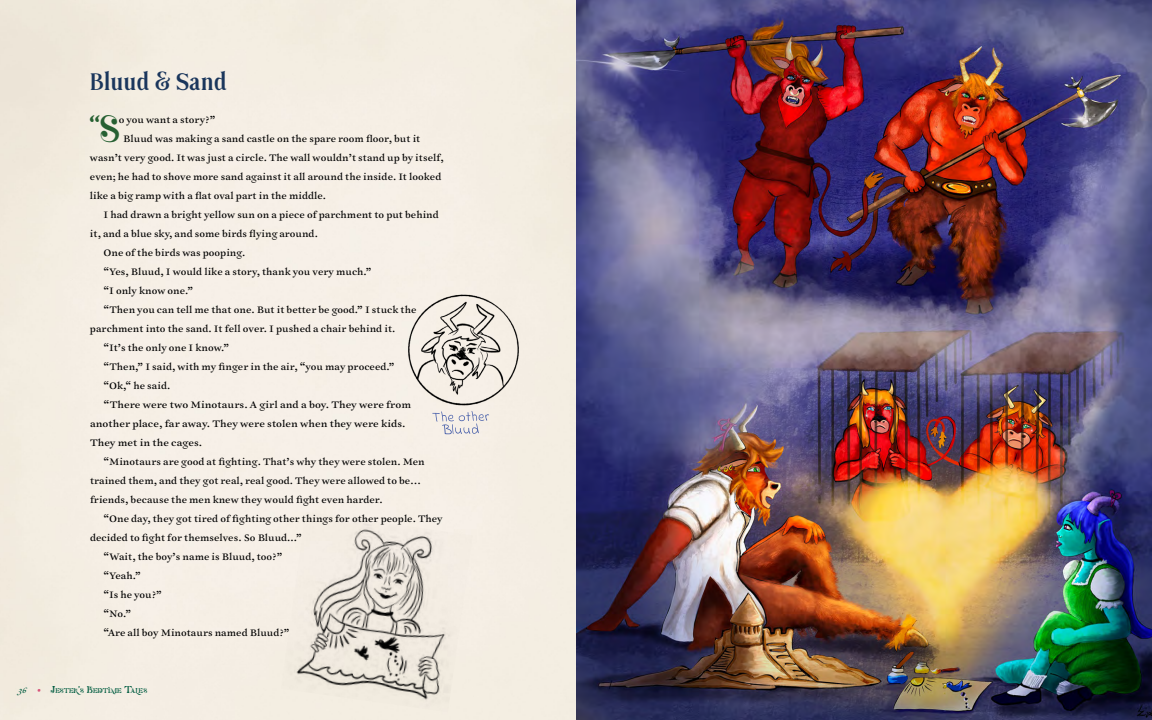
<style>
.page{position:relative;width:1152px;height:720px;background:#fff}
.page>*{position:absolute;margin:0;border:0;box-sizing:border-box;transform-origin:0 0}
.Body_Text_-_First__J{font:31.2px "Laura Serif Fill";color:#266032}
.Story_Title__JBT{font:700 24.5px "Tropikal";color:#1a365c}
.Body_Text__JBT{font:11px/19px "Sirenne Text MVB Reg OSF";color:#000}
.Body_Text__104____JB{font:11px/19px "Sirenne Text MVB Reg OSF";color:#000;scale:1.04 1}
.Body_Text_-_First__J-2{font:11px "Sirenne Text MVB Reg OSF";color:#000}
.t1{font:7px "Laura Serif Fill";color:#005c40}
.s1{font-size:38.2px}
.s2{font-family:"Sirenne Eighteen MVB Sw It";font-size:10px}
.s3{font-family:"Sirenne Eighteen MVB Sw It";font-size:10px;color:#d8557a}
.s4{font-size:10px}
</style>
<div class="page">
<img style="left:0;top:0;width:1152px;height:720px">
<img style="left:406px;top:293px;width:116px;height:116px">
<img style="left:281px;top:512px;width:192px;height:200px">
<svg style="left:432px;top:411px;width:57px;height:23px"></svg>
<h2 class="Story_Title__JBT" style="left:90px;top:67px;width:138px">Bluud &amp; Sand</h2>
<p class="Body_Text_-_First__J" style="left:89px;top:109px;width:33px">“<span class="s1">S</span></p>
<p class="Body_Text_-_First__J-2" style="left:119px;top:113px;width:98px">o you want a story?”</p>
<p class="Body_Text__JBT" style="left:90px;top:129px;width:355px;text-indent:33px">Bluud was making a sand castle on the spare room floor, but it wasn’t very good. It was just a circle. The wall wouldn’t stand up by itself, even; he had to shove more sand against it all around the inside. It looked like a big ramp with a flat oval part in the middle.</p>
<p class="Body_Text__JBT" style="left:90px;top:205px;width:350px;text-indent:13px">I had drawn a bright yellow sun on a piece of parchment to put behind it, and a blue sky, and some birds flying around.</p>
<p class="Body_Text__JBT" style="left:103px;top:243px;width:144px">One of the birds was pooping.</p>
<p class="Body_Text__JBT" style="left:103px;top:262px;width:270px">“Yes, Bluud, I would like a story, thank you very much.”</p>
<p class="Body_Text__JBT" style="left:103px;top:281px;width:91px">“I only know one.”</p>
<p class="Body_Text__JBT" style="left:90px;top:300px;width:328px;text-indent:13px">“Then you can tell me that one. But it better be good.” I stuck the parchment into the sand. It fell over. I pushed a chair behind it.</p>
<p class="Body_Text__JBT" style="left:103px;top:338px;width:127px">“It’s the only one I know.”</p>
<p class="Body_Text__JBT" style="left:103px;top:357px;width:293px">“Then,” I said, with my finger in the air, “you may proceed.”</p>
<p class="Body_Text__JBT" style="left:103px;top:376px;width:68px">“Ok,“ he said.</p>
<p class="Body_Text__104____JB" style="left:90px;top:395px;width:310px;text-indent:13px">“There were two Minotaurs. A girl and a boy. They were from another place, far away. They were stolen when they were kids.<br>They met in the cages.</p>
<p class="Body_Text__JBT" style="left:90px;top:452px;width:336px;text-indent:13px">“Minotaurs are good at fighting. That’s why they were stolen. Men trained them, and they got real, real good. They were allowed to be… friends, because the men knew they would fight even harder.</p>
<p class="Body_Text__JBT" style="left:90px;top:509px;width:354px;text-indent:13px">“One day, they got tired of fighting other things for other people. They decided to fight for themselves. So Bluud...”</p>
<p class="Body_Text__JBT" style="left:104px;top:547px;width:180px">“Wait, the boy’s name is Bluud, too?”</p>
<p class="Body_Text__JBT" style="left:104px;top:566px;width:39px">“Yeah.”</p>
<p class="Body_Text__JBT" style="left:104px;top:585px;width:60px">“Is he you?”</p>
<p class="Body_Text__JBT" style="left:104px;top:604px;width:29px">“No.”</p>
<p class="Body_Text__JBT" style="left:104px;top:623px;width:188px">“Are all boy Minotaurs named Bluud?”</p>
<p class="t1" style="left:18px;top:687px;width:131px"><span class="s2">36</span> <span class="s3">•</span> <span class="s4">J</span>ESTER<span class="s4">'</span>S <span class="s4">B</span>EDTIME <span class="s4">T</span>ALES</p>
</div>
